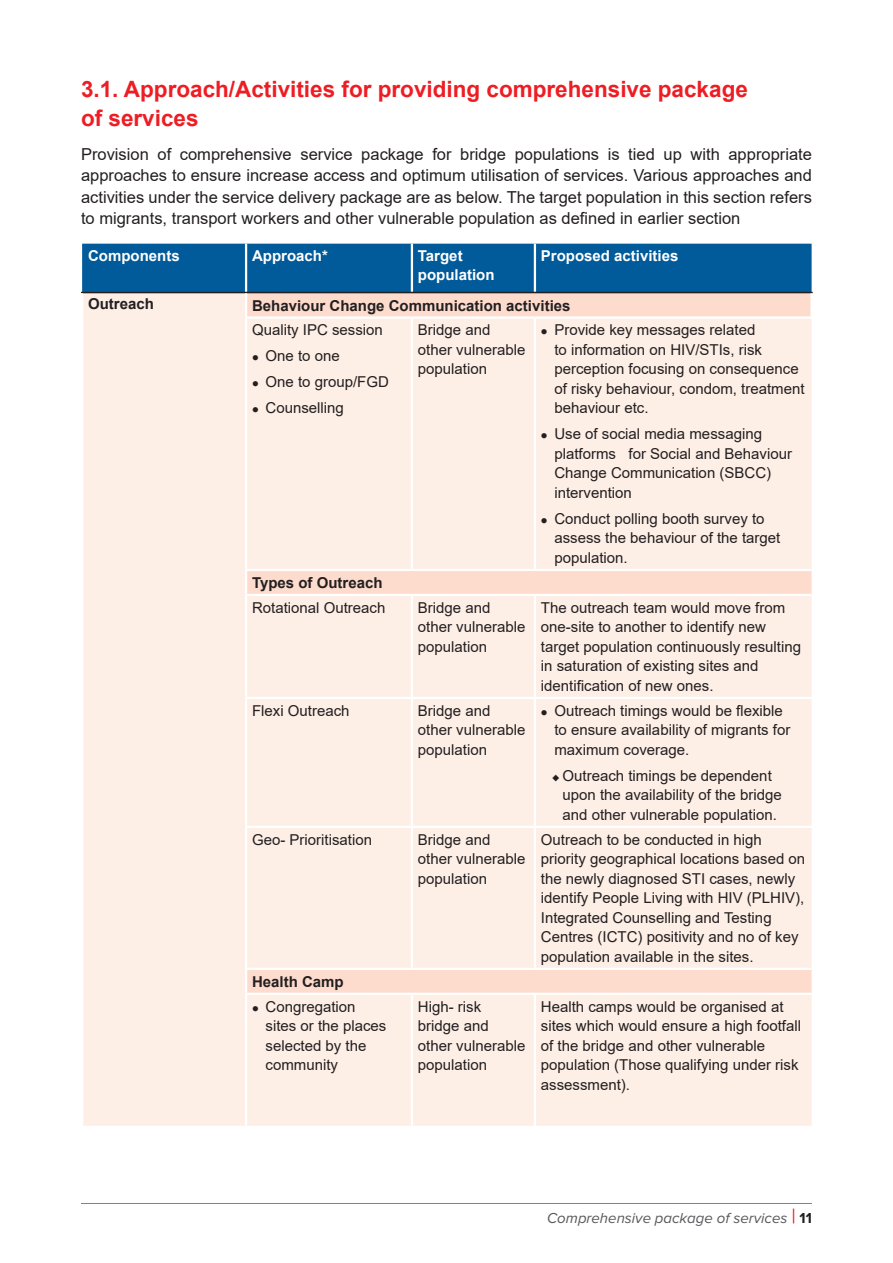
<style>
.page{position:relative;width:893px;height:1263px;background:#fff}
.page>*{position:absolute;margin:0;border:0;box-sizing:border-box;transform-origin:0 0}
.t1{font:700 22.5px/28.5px "Arial";color:#ee1d23}
.BT{font:16.5px/21.3px "Arial";color:#231f20;text-align:justify}
.Table_BT{font:15px/19.5px "Arial";color:#231f20}
.Table_BT-2{font:700 15px "Arial";color:#231f20}
.TBL_Heading{font:700 15px/19.5px "Arial";color:#fff}
.t2{font:italic 15px "Proxima Nova";color:#57585a}
.s1{font-style:normal;font-size:21px;color:#ee1d23}
.s2{font-weight:700;font-style:normal;color:#231f20}
</style>
<div class="page">
<hr style="left:81px;top:1203px;width:731px;height:1px;background:#808285">
<div style="left:82px;top:244px;width:730px;height:48px;background:#015a99"></div>
<div style="left:83px;top:293px;width:729px;height:833px;background:#fdeee6"></div>
<svg style="left:247px;top:293px;width:565px;height:700px;fill:#fdeee6"></svg>
<hr style="left:245px;top:244px;width:2px;height:48px;background:#fff">
<hr style="left:411px;top:244px;width:2px;height:48px;background:#fff">
<hr style="left:534px;top:244px;width:2px;height:48px;background:#fff">
<hr style="left:411px;top:319px;width:2px;height:250px;background:#fff">
<hr style="left:534px;top:319px;width:2px;height:250px;background:#fff">
<hr style="left:245px;top:569px;width:167px;height:2px;background:#fff">
<hr style="left:412px;top:569px;width:123px;height:2px;background:#fff">
<hr style="left:535px;top:569px;width:277px;height:2px;background:#fff">
<hr style="left:245px;top:594px;width:167px;height:2px;background:#fff">
<hr style="left:412px;top:594px;width:123px;height:2px;background:#fff">
<hr style="left:411px;top:596px;width:2px;height:101px;background:#fff">
<hr style="left:535px;top:594px;width:277px;height:2px;background:#fff">
<hr style="left:534px;top:596px;width:2px;height:101px;background:#fff">
<hr style="left:245px;top:697px;width:167px;height:2px;background:#fff">
<hr style="left:412px;top:697px;width:123px;height:2px;background:#fff">
<hr style="left:411px;top:699px;width:2px;height:127px;background:#fff">
<hr style="left:535px;top:697px;width:277px;height:2px;background:#fff">
<hr style="left:534px;top:699px;width:2px;height:127px;background:#fff">
<hr style="left:245px;top:826px;width:167px;height:2px;background:#fff">
<hr style="left:412px;top:826px;width:123px;height:2px;background:#fff">
<hr style="left:411px;top:828px;width:2px;height:140px;background:#fff">
<hr style="left:535px;top:826px;width:277px;height:2px;background:#fff">
<hr style="left:534px;top:828px;width:2px;height:140px;background:#fff">
<hr style="left:245px;top:968px;width:167px;height:2px;background:#fff">
<hr style="left:412px;top:968px;width:123px;height:2px;background:#fff">
<hr style="left:535px;top:968px;width:277px;height:2px;background:#fff">
<hr style="left:245px;top:993px;width:167px;height:2px;background:#fff">
<hr style="left:412px;top:993px;width:123px;height:2px;background:#fff">
<hr style="left:411px;top:995px;width:2px;height:131px;background:#fff">
<hr style="left:535px;top:993px;width:277px;height:2px;background:#fff">
<hr style="left:534px;top:995px;width:2px;height:131px;background:#fff">
<hr style="left:81px;top:292px;width:165px;height:1px;background:#231f20">
<hr style="left:246px;top:292px;width:166px;height:1px;background:#231f20">
<hr style="left:412px;top:292px;width:123px;height:1px;background:#231f20">
<hr style="left:535px;top:292px;width:278px;height:1px;background:#231f20">
<hr style="left:245px;top:319px;width:2px;height:250px;background:#fff">
<hr style="left:245px;top:571px;width:2px;height:23px;background:#fff">
<hr style="left:245px;top:596px;width:2px;height:101px;background:#fff">
<hr style="left:245px;top:699px;width:2px;height:127px;background:#fff">
<hr style="left:245px;top:828px;width:2px;height:140px;background:#fff">
<hr style="left:245px;top:970px;width:2px;height:23px;background:#fff">
<hr style="left:245px;top:995px;width:2px;height:131px;background:#fff">
<hr style="left:245px;top:293px;width:2px;height:23px;background:#fff">
<hr style="left:810px;top:293px;width:3px;height:23px;background:#fff">
<hr style="left:245px;top:316px;width:167px;height:3px;background:#fff">
<hr style="left:412px;top:316px;width:123px;height:3px;background:#fff">
<hr style="left:535px;top:316px;width:278px;height:3px;background:#fff">
<svg style="left:253px;top:355px;width:5px;height:6px"></svg>
<svg style="left:253px;top:381px;width:5px;height:6px"></svg>
<svg style="left:253px;top:407px;width:5px;height:6px"></svg>
<svg style="left:542px;top:329px;width:5px;height:6px"></svg>
<svg style="left:542px;top:433px;width:5px;height:6px"></svg>
<svg style="left:542px;top:518px;width:5px;height:5px"></svg>
<svg style="left:542px;top:710px;width:5px;height:5px"></svg>
<svg style="left:552px;top:774px;width:7px;height:7px"></svg>
<svg style="left:253px;top:1006px;width:5px;height:5px"></svg>
<h1 class="t1" style="left:81px;top:76px;width:668px">3.1. Approach/Activities for providing comprehensive package of services</h1>
<p class="BT" style="left:81px;top:143px;width:732px">Provision of comprehensive service package for bridge populations is tied up with appropriate approaches to ensure increase access and optimum utilisation of services. Various approaches and activities under the service delivery package are as below. The target population in this section refers to migrants, transport workers and other vulnerable population as defined in earlier section</p>
<p class="TBL_Heading" style="left:88px;top:246px;width:93px">Components</p>
<p class="TBL_Heading" style="left:252px;top:246px;width:77px">Approach*</p>
<p class="TBL_Heading" style="left:418px;top:246px;width:78px">Target population</p>
<p class="TBL_Heading" style="left:541px;top:246px;width:139px">Proposed activities</p>
<p class="Table_BT-2" style="left:88px;top:294px;width:67px">Outreach</p>
<p class="Table_BT-2" style="left:252px;top:295px;width:320px">Behaviour Change Communication activities</p>
<p class="Table_BT" style="left:252px;top:320px;width:132px">Quality IPC session</p>
<p class="Table_BT" style="left:266px;top:346px;width:76px">One to one</p>
<p class="Table_BT" style="left:266px;top:372px;width:125px">One to group/FGD</p>
<p class="Table_BT" style="left:266px;top:398px;width:80px">Counselling</p>
<p class="Table_BT" style="left:418px;top:320px;width:109px">Bridge and other vulnerable population</p>
<p class="Table_BT" style="left:554px;top:320px;width:252px">Provide key messages related<br>to information on HIV/STIs, risk perception focusing on consequence of risky behaviour, condom, treatment behaviour etc.</p>
<p class="Table_BT" style="left:554px;top:424px;width:239px">Use of social media messaging platforms for Social and Behaviour<br>Change Communication (SBCC) intervention</p>
<p class="Table_BT" style="left:554px;top:509px;width:227px">Conduct polling booth survey to assess the behaviour of the target population.</p>
<p class="Table_BT-2" style="left:252px;top:573px;width:132px">Types of Outreach</p>
<p class="Table_BT" style="left:252px;top:598px;width:135px">Rotational Outreach</p>
<p class="Table_BT" style="left:418px;top:598px;width:109px">Bridge and other vulnerable population</p>
<p class="Table_BT" style="left:541px;top:598px;width:262px">The outreach team would move from one-site to another to identify new target population continuously resulting in saturation of existing sites and identification of new ones.</p>
<p class="Table_BT" style="left:252px;top:701px;width:99px">Flexi Outreach</p>
<p class="Table_BT" style="left:418px;top:701px;width:109px">Bridge and other vulnerable population</p>
<p class="Table_BT" style="left:554px;top:701px;width:237px">Outreach timings would be flexible to ensure availability of migrants for maximum coverage.</p>
<p class="Table_BT" style="left:562px;top:766px;width:221px">Outreach timings be dependent upon the availability of the bridge and other vulnerable population.</p>
<p class="Table_BT" style="left:252px;top:830px;width:122px">Geo- Prioritisation</p>
<p class="Table_BT" style="left:418px;top:830px;width:109px">Bridge and other vulnerable population</p>
<p class="Table_BT" style="left:541px;top:830px;width:266px">Outreach to be conducted in high priority geographical locations based on the newly diagnosed STI cases, newly identify People Living with HIV (PLHIV), Integrated Counselling and Testing Centres (ICTC) positivity and no of key population available in the sites.</p>
<p class="Table_BT-2" style="left:252px;top:971px;width:93px">Health Camp</p>
<p class="Table_BT" style="left:266px;top:997px;width:122px">Congregation sites or the places selected by the community</p>
<p class="Table_BT" style="left:418px;top:997px;width:109px">High- risk bridge and other vulnerable population</p>
<p class="Table_BT" style="left:541px;top:997px;width:262px">Health camps would be organised at sites which would ensure a high footfall of the bridge and other vulnerable population (Those qualifying under risk assessment).</p>
<p class="t2" style="left:547px;top:1210px;width:266px">Comprehensive package of services <span class="s1">|</span> <span class="s2">11</span></p>
</div>
